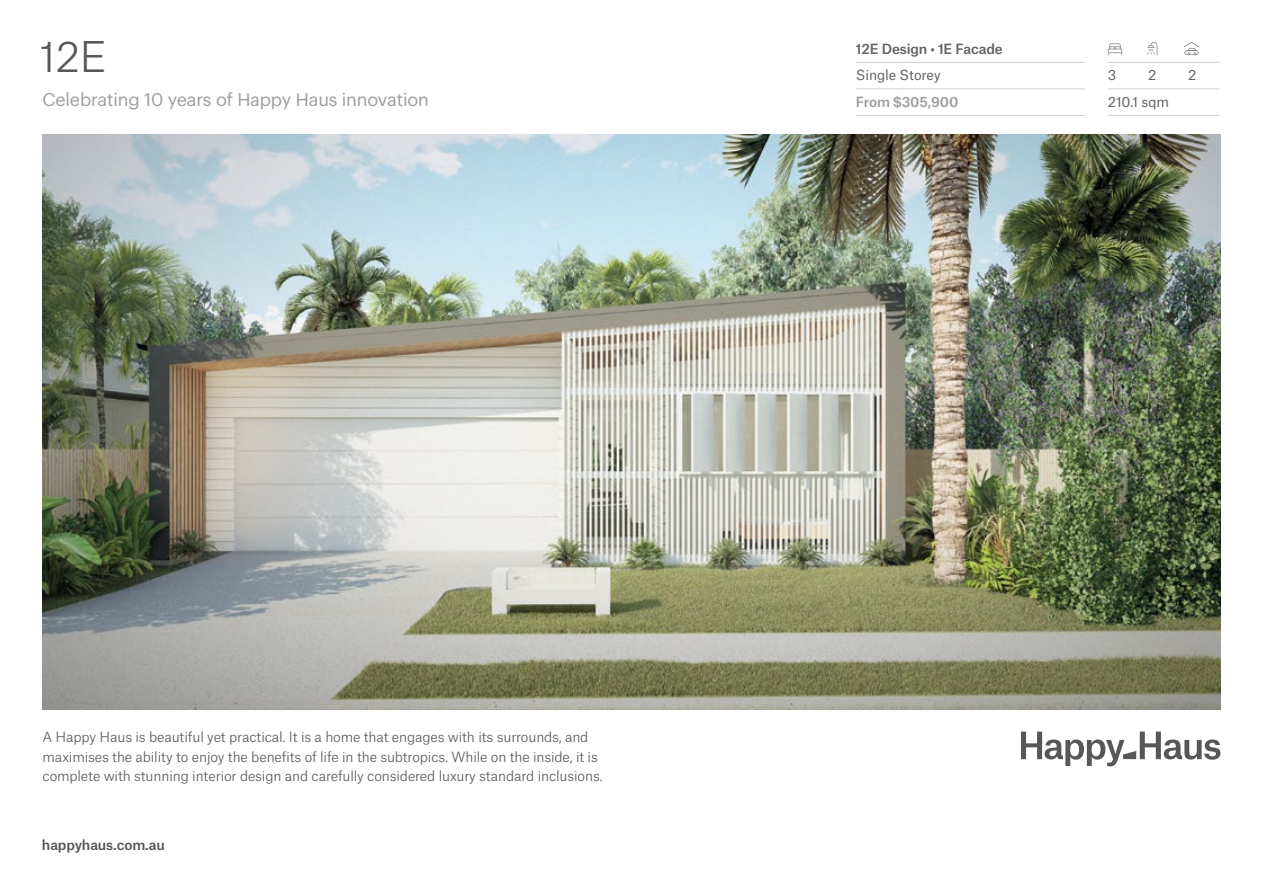
<style>
.page{position:relative;width:1263px;height:893px;background:#fff}
.page>*{position:absolute;margin:0;border:0;box-sizing:border-box;transform-origin:0 0}
.t1{font:300 40.5px "Atlas Grotesk";color:#575756}
.t2{font:18px "Graphik";letter-spacing:-.01em;color:#9d9d9c}
.t3{font:300 13.5px/19.5px "Atlas Grotesk";letter-spacing:-.01em;color:#575756}
.t4{font:13.5px "Atlas Grotesk";letter-spacing:-.01em;color:#646363}
.t5{font:500 13.5px "Atlas Grotesk";letter-spacing:-.01em;color:#646363}
.t6{font:500 13.5px "Atlas Grotesk";letter-spacing:-.01em;color:#575756}
.t7{font:500 13.5px "Atlas Grotesk";letter-spacing:-.01em;color:#9d9d9c}
</style>
<div class="page">
<svg style="left:1021px;top:732px;width:199px;height:34px"></svg>
<svg style="left:1108px;top:43px;width:14px;height:12px"></svg>
<svg style="left:1184px;top:42px;width:15px;height:13px"></svg>
<svg style="left:1147px;top:42px;width:10px;height:13px"></svg>
<hr style="left:856px;top:62px;width:229px;height:1px;background:#d0d0d0">
<hr style="left:856px;top:89px;width:229px;height:1px;background:#d0d0d0">
<hr style="left:856px;top:115px;width:229px;height:1px;background:#d0d0d0">
<hr style="left:1108px;top:62px;width:111px;height:1px;background:#d0d0d0">
<hr style="left:1108px;top:89px;width:111px;height:1px;background:#d0d0d0">
<hr style="left:1108px;top:115px;width:111px;height:1px;background:#d0d0d0">
<img style="left:43px;top:135px;width:1177px;height:574px">
<h1 class="t1" style="left:39px;top:25px;width:69px">12E</h1>
<p class="t5" style="left:856px;top:38px;width:148px">12E Design • 1E Facade</p>
<p class="t4" style="left:856px;top:64px;width:86px">Single Storey</p>
<p class="t7" style="left:856px;top:91px;width:104px">From $305,900</p>
<p class="t4" style="left:1108px;top:64px;width:10px">3</p>
<p class="t4" style="left:1148px;top:64px;width:10px">2</p>
<p class="t4" style="left:1188px;top:64px;width:10px">2</p>
<h2 class="t2" style="left:43px;top:86px;width:388px">Celebrating 10 years of Happy Haus innovation</h2>
<p class="t4" style="left:1108px;top:91px;width:63px">210.1 sqm</p>
<p class="t3" style="left:43px;top:726px;width:562px">A Happy Haus is beautiful yet practical. It is a home that engages with its surrounds, and maximises the ability to enjoy the benefits of life in the subtropics. While on the inside, it is complete with stunning interior design and carefully considered luxury standard inclusions.</p>
<p class="t6" style="left:42px;top:834px;width:124px">happyhaus.com.au</p>
</div>
